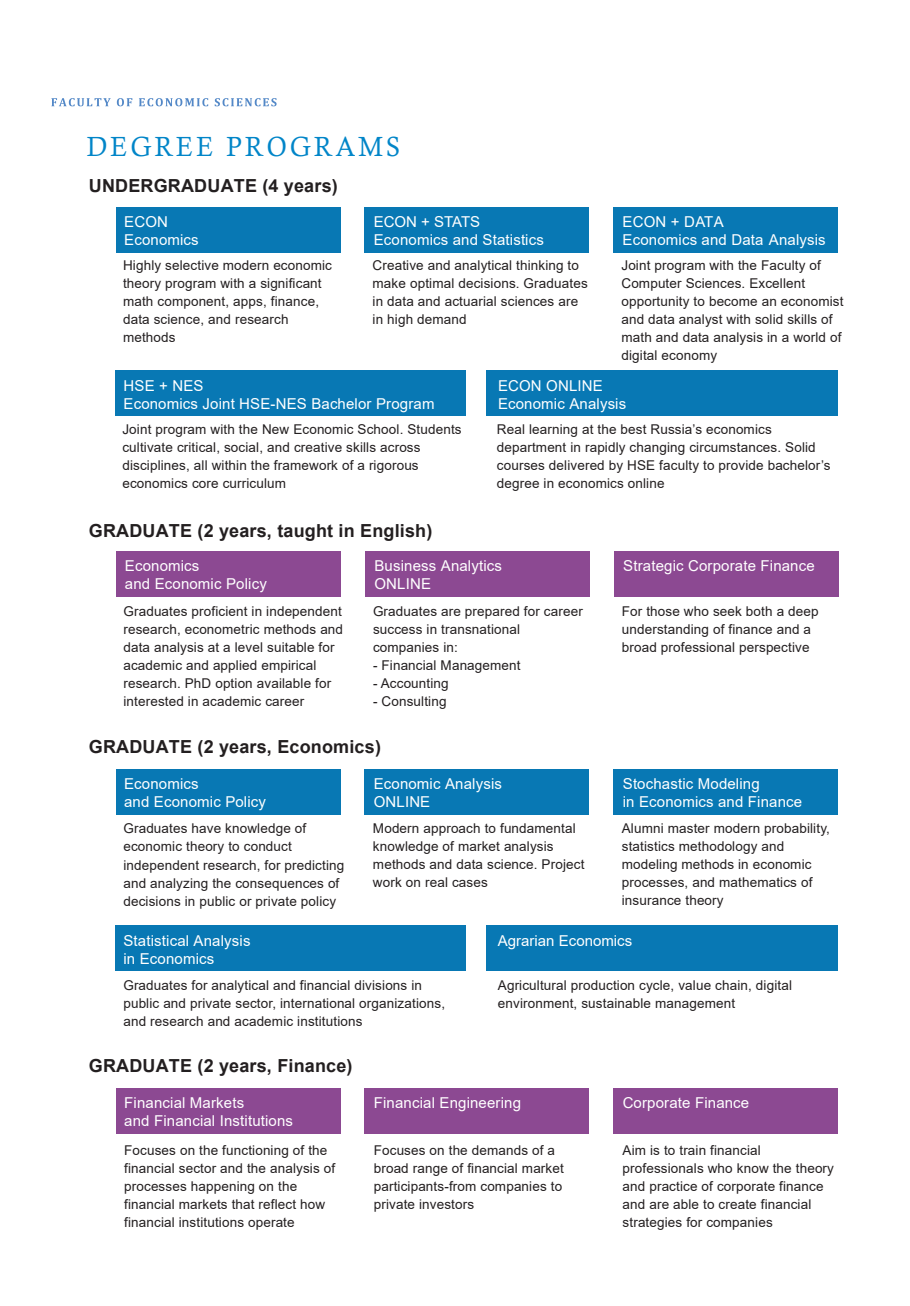
<style>
.page{position:relative;width:910px;height:1306px;background:#fff}
.page>*{position:absolute;margin:0;border:0;box-sizing:border-box;transform-origin:0 0}
.t1{font:27.75px "Calisto";letter-spacing:.13em;color:#0185c8;scale:.91 1}
.t2{font:700 18px "Arial";letter-spacing:.01em;color:#231f20}
.t3{font:15px/18px "Arial";letter-spacing:.01em;color:#fff}
.t4{font:13.5px/18px "Arial";letter-spacing:.01em;color:#231f20}
</style>
<div class="page">
<div style="left:116px;top:207px;width:224px;height:45px;background:#0878b4"></div>
<div style="left:365px;top:207px;width:224px;height:45px;background:#0878b4"></div>
<div style="left:613px;top:207px;width:225px;height:45px;background:#0878b4"></div>
<div style="left:115px;top:371px;width:350px;height:45px;background:#0878b4"></div>
<div style="left:487px;top:371px;width:351px;height:45px;background:#0878b4"></div>
<div style="left:116px;top:769px;width:224px;height:45px;background:#0878b4"></div>
<div style="left:364px;top:769px;width:225px;height:45px;background:#0878b4"></div>
<div style="left:613px;top:769px;width:225px;height:45px;background:#0878b4"></div>
<div style="left:115px;top:925px;width:350px;height:46px;background:#0878b4"></div>
<div style="left:486px;top:925px;width:352px;height:46px;background:#0878b4"></div>
<div style="left:116px;top:551px;width:225px;height:46px;background:#8c4992"></div>
<div style="left:365px;top:551px;width:225px;height:46px;background:#8c4992"></div>
<div style="left:614px;top:551px;width:224px;height:46px;background:#8c4992"></div>
<div style="left:116px;top:1087px;width:224px;height:46px;background:#8c4992"></div>
<div style="left:365px;top:1087px;width:224px;height:46px;background:#8c4992"></div>
<div style="left:613px;top:1087px;width:225px;height:46px;background:#8c4992"></div>
<svg style="left:51px;top:98px;width:226px;height:8px"></svg>
<h1 class="t1" style="left:87px;top:131px;width:346px">DEGREE PROGRAMS</h1>
<h2 class="t2" style="left:89px;top:173px;width:250px">UNDERGRADUATE (4 years)</h2>
<p class="t3" style="left:124px;top:212px;width:76px">ECON<br>Economics</p>
<p class="t3" style="left:374px;top:212px;width:172px">ECON + STATS<br>Economics and Statistics</p>
<p class="t4" style="left:123px;top:256px;width:210px">Highly selective modern economic theory program with a significant math component, apps, finance, data science, and research methods</p>
<p class="t4" style="left:373px;top:256px;width:217px">Creative and analytical thinking to make optimal decisions. Graduates in data and actuarial sciences are in high demand</p>
<p class="t3" style="left:623px;top:212px;width:205px">ECON + DATA<br>Economics and Data Analysis</p>
<p class="t4" style="left:621px;top:256px;width:224px">Joint program with the Faculty of<br>Computer Sciences. Excellent opportunity to become an economist and data analyst with solid skills of math and data analysis in a world of digital economy</p>
<p class="t3" style="left:124px;top:376px;width:312px">HSE + NES<br>Economics Joint HSE-NES Bachelor Program</p>
<p class="t3" style="left:498px;top:376px;width:130px">ECON ONLINE<br>Economic Analysis</p>
<p class="t4" style="left:122px;top:420px;width:341px">Joint program with the New Economic School. Students cultivate critical, social, and creative skills across disciplines, all within the framework of a rigorous economics core curriculum</p>
<p class="t4" style="left:497px;top:420px;width:335px">Real learning at the best Russia’s economics department in rapidly changing circumstances. Solid courses delivered by HSE faculty to provide bachelor’s degree in economics online</p>
<h2 class="t2" style="left:89px;top:517px;width:345px">GRADUATE (2 years, taught in English)</h2>
<p class="t3" style="left:125px;top:557px;width:143px">Economics<br>and Economic Policy</p>
<p class="t3" style="left:374px;top:557px;width:129px">Business Analytics<br>ONLINE</p>
<p class="t3" style="left:623px;top:557px;width:193px">Strategic Corporate Finance</p>
<p class="t4" style="left:123px;top:601px;width:221px">Graduates proficient in independent research, econometric methods and data analysis at a level suitable for academic and applied empirical research. PhD option available for interested in academic career</p>
<p class="t4" style="left:373px;top:601px;width:211px">Graduates are prepared for career success in transnational companies in:</p>
<p class="t4" style="left:373px;top:655px;width:149px">- Financial Management</p>
<p class="t4" style="left:373px;top:673px;width:77px">- Accounting</p>
<p class="t4" style="left:373px;top:691px;width:75px">- Consulting</p>
<h2 class="t2" style="left:89px;top:734px;width:294px">GRADUATE (2 years, Economics)</h2>
<p class="t3" style="left:124px;top:775px;width:143px">Economics<br>and Economic Policy</p>
<p class="t3" style="left:374px;top:775px;width:130px">Economic Analysis<br>ONLINE</p>
<p class="t4" style="left:123px;top:819px;width:222px">Graduates have knowledge of economic theory to conduct independent research, for predicting and analyzing the consequences of decisions in public or private policy</p>
<p class="t4" style="left:373px;top:819px;width:213px">Modern approach to fundamental knowledge of market analysis methods and data science. Project work on real cases</p>
<p class="t4" style="left:622px;top:601px;width:198px">For those who seek both a deep understanding of finance and a broad professional perspective</p>
<p class="t3" style="left:623px;top:774px;width:181px">Stochastic Modeling<br>in Economics and Finance</p>
<p class="t4" style="left:622px;top:819px;width:210px">Alumni master modern probability, statistics methodology and modeling methods in economic processes, and mathematics of insurance theory</p>
<p class="t3" style="left:123px;top:931px;width:129px">Statistical Analysis in Economics</p>
<p class="t3" style="left:498px;top:931px;width:136px">Agrarian Economics</p>
<p class="t4" style="left:123px;top:976px;width:323px">Graduates for analytical and financial divisions in public and private sector, international organizations, and research and academic institutions</p>
<p class="t4" style="left:498px;top:976px;width:296px">Agricultural production cycle, value chain, digital environment, sustainable management</p>
<h2 class="t2" style="left:89px;top:1052px;width:265px">GRADUATE (2 years, Finance)</h2>
<p class="t3" style="left:124px;top:1093px;width:170px">Financial Markets<br>and Financial Institutions</p>
<p class="t3" style="left:374px;top:1093px;width:149px">Financial Engineering</p>
<p class="t3" style="left:623px;top:1093px;width:128px">Corporate Finance</p>
<p class="t4" style="left:124px;top:1141px;width:213px">Focuses on the functioning of the financial sector and the analysis of processes happening on the financial markets that reflect how financial institutions operate</p>
<p class="t4" style="left:374px;top:1141px;width:192px">Focuses on the demands of a broad range of financial market participants-from companies to private investors</p>
<p class="t4" style="left:623px;top:1141px;width:213px">Aim is to train financial professionals who know the theory and practice of corporate finance and are able to create financial strategies for companies</p>
</div>
